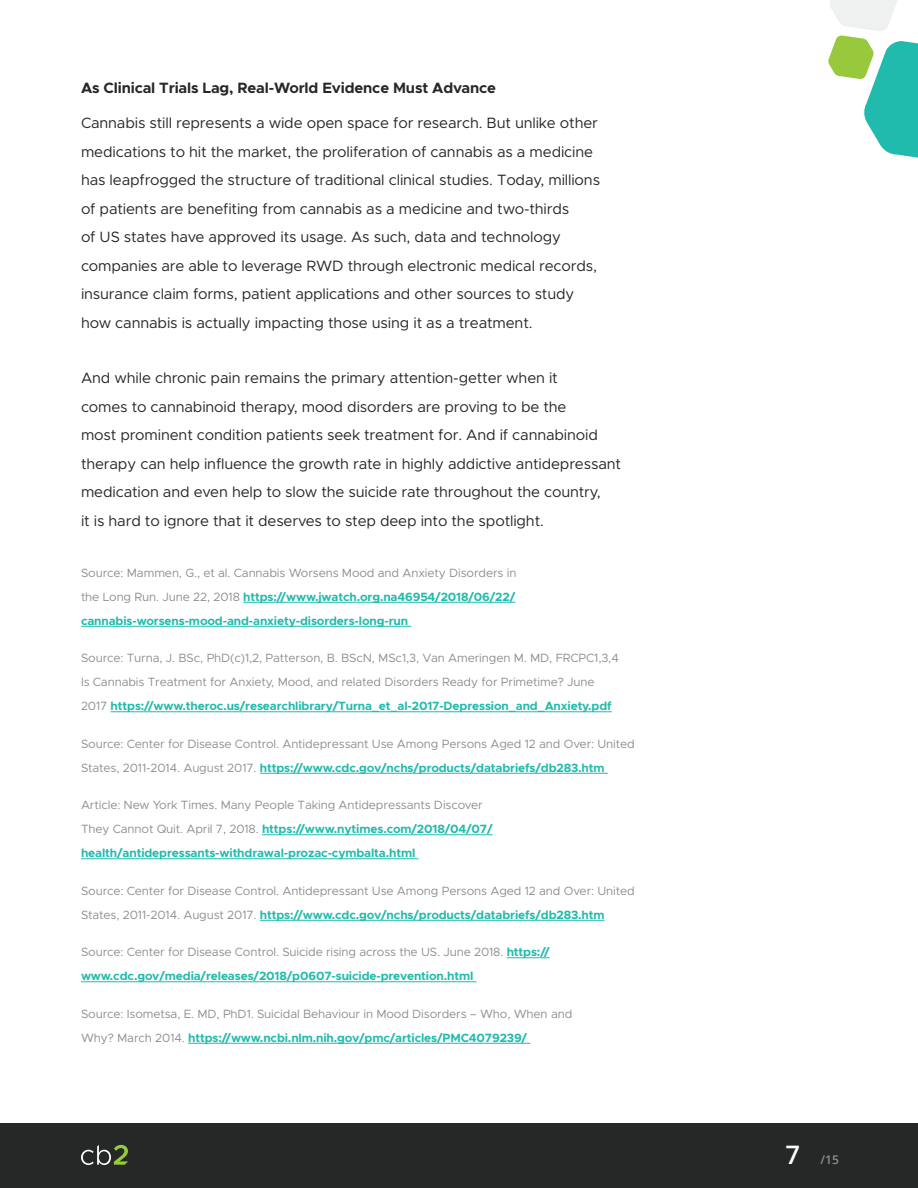
<style>
.page{position:relative;width:918px;height:1188px;background:#fff}
.page>*{position:absolute;margin:0;border:0;box-sizing:border-box;transform-origin:0 0}
.Body_Copy{font:15px/28.5px "Metropolis";letter-spacing:-.01em;color:#262727}
.Subheader{font:700 15px "Metropolis";letter-spacing:-.01em;color:#262727}
.Footnotes{font:12px/24px "Metropolis";letter-spacing:-.01em;color:#8d8f94}
.Footnotes-2{font:700 12px/24px "Metropolis";letter-spacing:-.01em;color:#20bbad}
.t1{font:600 12px "Open Sans";color:#8d8f94}
.s1{font-weight:400;color:#8d8f94}
.s2{font-weight:700;color:#20bbad}
.s3{font-size:25.5px;color:#fff}
</style>
<div class="page">
<div style="left:0;top:1123px;width:918px;height:65px;background:#262727"></div>
<svg style="left:81px;top:1145px;width:47px;height:20px"></svg>
<svg style="left:828px;top:0;width:90px;height:158px"></svg>
<hr style="left:243px;top:602px;width:272px;height:1px;background:#20bbad">
<hr style="left:81px;top:626px;width:330px;height:1px;background:#20bbad">
<hr style="left:111px;top:712px;width:501px;height:1px;background:#20bbad">
<hr style="left:260px;top:773px;width:348px;height:1px;background:#20bbad">
<hr style="left:262px;top:835px;width:231px;height:1px;background:#20bbad">
<hr style="left:81px;top:859px;width:338px;height:1px;background:#20bbad">
<hr style="left:260px;top:920px;width:345px;height:1px;background:#20bbad">
<hr style="left:507px;top:958px;width:43px;height:1px;background:#20bbad">
<hr style="left:81px;top:982px;width:395px;height:1px;background:#20bbad">
<hr style="left:188px;top:1043px;width:342px;height:1px;background:#20bbad">
<p class="Subheader" style="left:81px;top:78px;width:417px">As Clinical Trials Lag, Real-World Evidence Must Advance</p>
<p class="Body_Copy" style="left:81px;top:109px;width:521px">Cannabis still represents a wide open space for research. But unlike other medications to hit the market, the proliferation of cannabis as a medicine has leapfrogged the structure of traditional clinical studies. Today, millions of patients are benefiting from cannabis as a medicine and two-thirds<br>of US states have approved its usage. As such, data and technology companies are able to leverage RWD through electronic medical records, insurance claim forms, patient applications and other sources to study how cannabis is actually impacting those using it as a treatment.</p>
<p class="Body_Copy" style="left:81px;top:364px;width:542px">And while chronic pain remains the primary attention-getter when it<br>comes to cannabinoid therapy, mood disorders are proving to be the<br>most prominent condition patients seek treatment for. And if cannabinoid therapy can help influence the growth rate in highly addictive antidepressant medication and even help to slow the suicide rate throughout the country,<br>it is hard to ignore that it deserves to step deep into the spotlight.</p>
<p class="Footnotes-2" style="left:81px;top:561px;width:437px;text-align:justify"><span class="s1">Source: Mammen, G., et al. Cannabis Worsens Mood and Anxiety Disorders in the Long Run. June 22, 2018</span> https://www.jwatch.org.na46954/2018/06/22/ cannabis-worsens-mood-and-anxiety-disorders-long-run</p>
<p class="Footnotes" style="left:81px;top:646px;width:539px">Source: Turna, J. BSc, PhD(c)1,2, Patterson, B. BScN, MSc1,3, Van Ameringen M. MD, FRCPC1,3,4<br>Is Cannabis Treatment for Anxiety, Mood, and related Disorders Ready for Primetime? June<br>2017 <span class="s2">https://www.theroc.us/researchlibrary/Turna_et_al-2017-Depression_and_Anxiety.pdf</span></p>
<p class="Footnotes" style="left:81px;top:732px;width:555px">Source: Center for Disease Control. Antidepressant Use Among Persons Aged 12 and Over: United<br>States, 2011-2014. August 2017. <span class="s2">https://www.cdc.gov/nchs/products/databriefs/db283.htm</span></p>
<p class="Footnotes-2" style="left:81px;top:793px;width:413px"><span class="s1">Article: New York Times. Many People Taking Antidepressants Discover<br>They Cannot Quit. April 7, 2018.</span> https://www.nytimes.com/2018/04/07/ health/antidepressants-withdrawal-prozac-cymbalta.html</p>
<p class="Footnotes" style="left:81px;top:879px;width:555px">Source: Center for Disease Control. Antidepressant Use Among Persons Aged 12 and Over: United<br>States, 2011-2014. August 2017. <span class="s2">https://www.cdc.gov/nchs/products/databriefs/db283.htm</span></p>
<p class="Footnotes-2" style="left:81px;top:940px;width:470px"><span class="s1">Source: Center for Disease Control. Suicide rising across the US. June 2018.</span> https:// www.cdc.gov/media/releases/2018/p0607-suicide-prevention.html</p>
<p class="Footnotes" style="left:81px;top:1002px;width:493px">Source: Isometsa, E. MD, PhD1. Suicidal Behaviour in Mood Disorders – Who, When and<br>Why? March 2014. <span class="s2">https://www.ncbi.nlm.nih.gov/pmc/articles/PMC4079239/</span></p>
<p class="t1" style="left:785px;top:1151px;width:55px"><span class="s3">7</span> /15</p>
</div>
